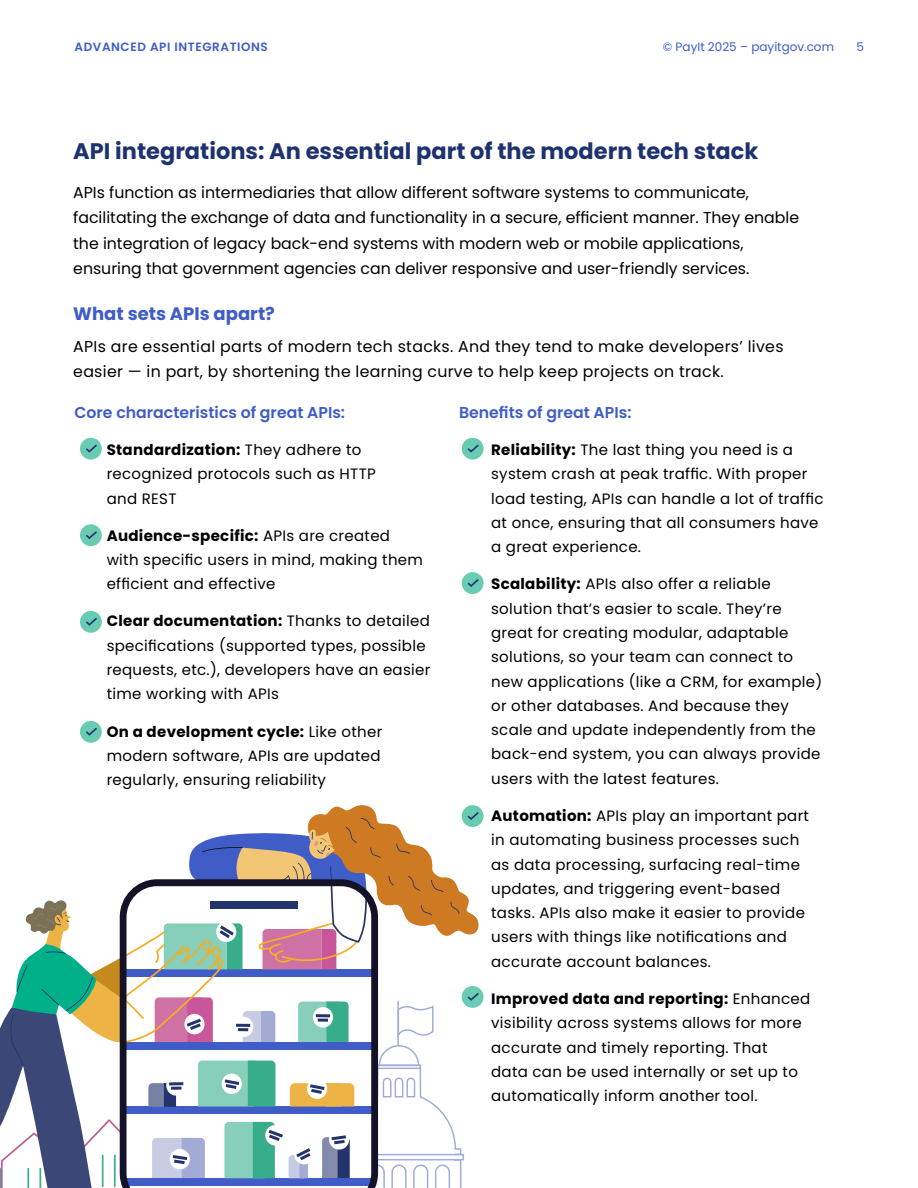
<style>
.page{position:relative;width:918px;height:1188px;background:#fff}
.page>*{position:absolute;margin:0;border:0;box-sizing:border-box;transform-origin:0 0}
.t1{font:700 22.5px "Poppins";color:#1e326f}
.t2{font:700 18px "Poppins";color:#3f5cc7}
.t3{font:15.75px/25.5px "Poppins";color:#000}
.t4{font:15.75px/25.5px "Poppins";letter-spacing:.02em;color:#000}
.t5{font:600 15.75px "Poppins";color:#3f5cc7}
.t6{font:15px/24.3px "Poppins";letter-spacing:.02em;color:#000}
.t7{font:12px "Poppins";color:#3f5cc7}
.t8{font:600 12px "Poppins";letter-spacing:.05em;color:#3f5cc7}
.s1{font-weight:700}
</style>
<div class="page">
<div style="left:80px;top:438px;width:22px;height:22px;background:#68cbb2;border-radius:50%"></div>
<svg style="left:86px;top:445px;width:11px;height:8px"></svg>
<div style="left:462px;top:438px;width:22px;height:22px;background:#68cbb2;border-radius:50%"></div>
<svg style="left:468px;top:445px;width:11px;height:8px"></svg>
<div style="left:80px;top:524px;width:22px;height:22px;background:#68cbb2;border-radius:50%"></div>
<svg style="left:86px;top:531px;width:11px;height:8px"></svg>
<div style="left:80px;top:611px;width:22px;height:22px;background:#68cbb2;border-radius:50%"></div>
<svg style="left:86px;top:618px;width:11px;height:8px"></svg>
<div style="left:462px;top:572px;width:22px;height:22px;background:#68cbb2;border-radius:50%"></div>
<svg style="left:468px;top:579px;width:11px;height:8px"></svg>
<svg style="left:0;top:805px;width:483px;height:383px"></svg>
<div style="left:80px;top:721px;width:22px;height:22px;background:#68cbb2;border-radius:50%"></div>
<svg style="left:86px;top:728px;width:11px;height:8px"></svg>
<p class="t8" style="left:75px;top:40px;width:195px">ADVANCED API INTEGRATIONS</p>
<p class="t7" style="left:663px;top:40px;width:173px">© PayIt 2025 – payitgov.com</p>
<p class="t7" style="left:856px;top:40px;width:9px">5</p>
<h1 class="t1" style="left:73px;top:138px;width:687px">API integrations: An essential part of the modern tech stack</h1>
<p class="t3" style="left:73px;top:180px;width:727px">APIs function as intermediaries that allow different software systems to communicate, facilitating the exchange of data and functionality in a secure, efficient manner. They enable the integration of legacy back-end systems with modern web or mobile applications, ensuring that government agencies can deliver responsive and user-friendly services.</p>
<p class="t2" style="left:73px;top:303px;width:203px">What sets APIs apart?</p>
<p class="t4" style="left:73px;top:334px;width:712px">APIs are essential parts of modern tech stacks. And they tend to make developers’ lives easier — in part, by shortening the learning curve to help keep projects on track.</p>
<p class="t5" style="left:75px;top:403px;width:272px">Core characteristics of great APIs:</p>
<p class="t6" style="left:107px;top:438px;width:271px"><span class="s1">Standardization:</span> They adhere to recognized protocols such as HTTP and REST</p>
<p class="t6" style="left:107px;top:523px;width:318px"><span class="s1">Audience-specific:</span> APIs are created with specific users in mind, making them efficient and effective</p>
<p class="t6" style="left:107px;top:609px;width:325px"><span class="s1">Clear documentation:</span> Thanks to detailed specifications (supported types, possible requests, etc.), developers have an easier time working with APIs</p>
<p class="t6" style="left:107px;top:719px;width:277px;text-align:justify"><span class="s1">On a development cycle:</span> Like other modern software, APIs are updated regularly, ensuring reliability</p>
<p class="t5" style="left:459px;top:403px;width:174px">Benefits of great APIs:</p>
<p class="t6" style="left:491px;top:438px;width:334px"><span class="s1">Reliability:</span> The last thing you need is a system crash at peak traffic. With proper load testing, APIs can handle a lot of traffic at once, ensuring that all consumers have a great experience.</p>
<p class="t6" style="left:491px;top:572px;width:333px"><span class="s1">Scalability:</span> APIs also offer a reliable solution that’s easier to scale. They’re great for creating modular, adaptable solutions, so your team can connect to new applications (like a CRM, for example) or other databases. And because they scale and update independently from the back-end system, you can always provide users with the latest features.</p>
<p class="t6" style="left:491px;top:804px;width:319px"><span class="s1">Automation:</span> APIs play an important part in automating business processes such as data processing, surfacing real-time updates, and triggering event-based tasks. APIs also make it easier to provide users with things like notifications and accurate account balances.</p>
<p class="t6" style="left:491px;top:987px;width:321px"><span class="s1">Improved data and reporting:</span> Enhanced visibility across systems allows for more accurate and timely reporting. That<br>data can be used internally or set up to automatically inform another tool.</p>
</div>
